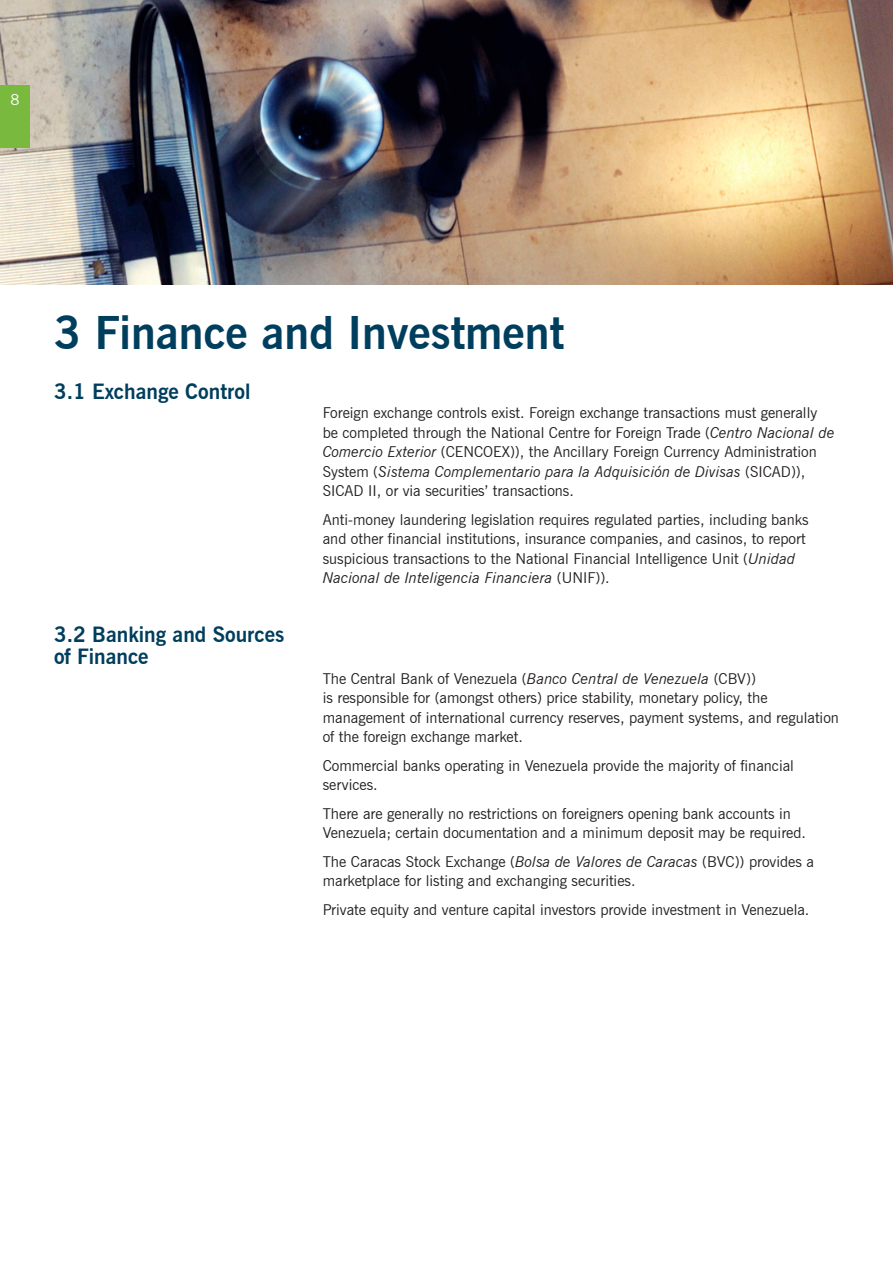
<style>
.page{position:relative;width:893px;height:1263px;background:#fff}
.page>*{position:absolute;margin:0;border:0;box-sizing:border-box;transform-origin:0 0}
.H1_A{font:700 45px "News Gothic BT";color:#003e5e}
.H2_A{font:700 21px/22.5px "News Gothic BT";color:#003e5e}
.Body_C{font:15px/19.5px "News Gothic BT";color:#231f20}
.t1{font:15px "News Gothic BT";color:#fff}
.s1{font-style:italic}
</style>
<div class="page">
<img style="left:0;top:0;width:893px;height:285px">
<div style="left:0;top:86px;width:29px;height:62px;background:#79ba3e"></div>
<p class="t1" style="left:10px;top:91px;width:11px">8</p>
<p class="H1_A" style="left:54px;top:306px;width:512px">3 Finance and Investment</p>
<p class="H2_A" style="left:54px;top:380px;width:198px">3.1 Exchange Control</p>
<p class="Body_C" style="left:323px;top:403px;width:513px">Foreign exchange controls exist. Foreign exchange transactions must generally be completed through the National Centre for Foreign Trade (<span class="s1">Centro Nacional de Comercio Exterior</span> (CENCOEX)), the Ancillary Foreign Currency Administration System (<span class="s1">Sistema Complementario para la Adquisición de Divisas</span> (SICAD)), SICAD II, or via securities’ transactions.</p>
<p class="Body_C" style="left:323px;top:510px;width:488px">Anti-money laundering legislation requires regulated parties, including banks and other financial institutions, insurance companies, and casinos, to report suspicious transactions to the National Financial Intelligence Unit (<span class="s1">Unidad Nacional de Inteligencia Financiera</span> (UNIF)).</p>
<p class="H2_A" style="left:54px;top:623px;width:232px">3.2 Banking and Sources of Finance</p>
<p class="Body_C" style="left:323px;top:669px;width:518px">The Central Bank of Venezuela (<span class="s1">Banco Central de Venezuela</span> (CBV))<br>is responsible for (amongst others) price stability, monetary policy, the management of international currency reserves, payment systems, and regulation of the foreign exchange market.</p>
<p class="Body_C" style="left:323px;top:756px;width:473px">Commercial banks operating in Venezuela provide the majority of financial services.</p>
<p class="Body_C" style="left:323px;top:804px;width:485px">There are generally no restrictions on foreigners opening bank accounts in<br>Venezuela; certain documentation and a minimum deposit may be required.</p>
<p class="Body_C" style="left:323px;top:852px;width:493px">The Caracas Stock Exchange (<span class="s1">Bolsa de Valores de Caracas</span> (BVC)) provides a marketplace for listing and exchanging securities.</p>
<p class="Body_C" style="left:323px;top:900px;width:488px">Private equity and venture capital investors provide investment in Venezuela.</p>
</div>
